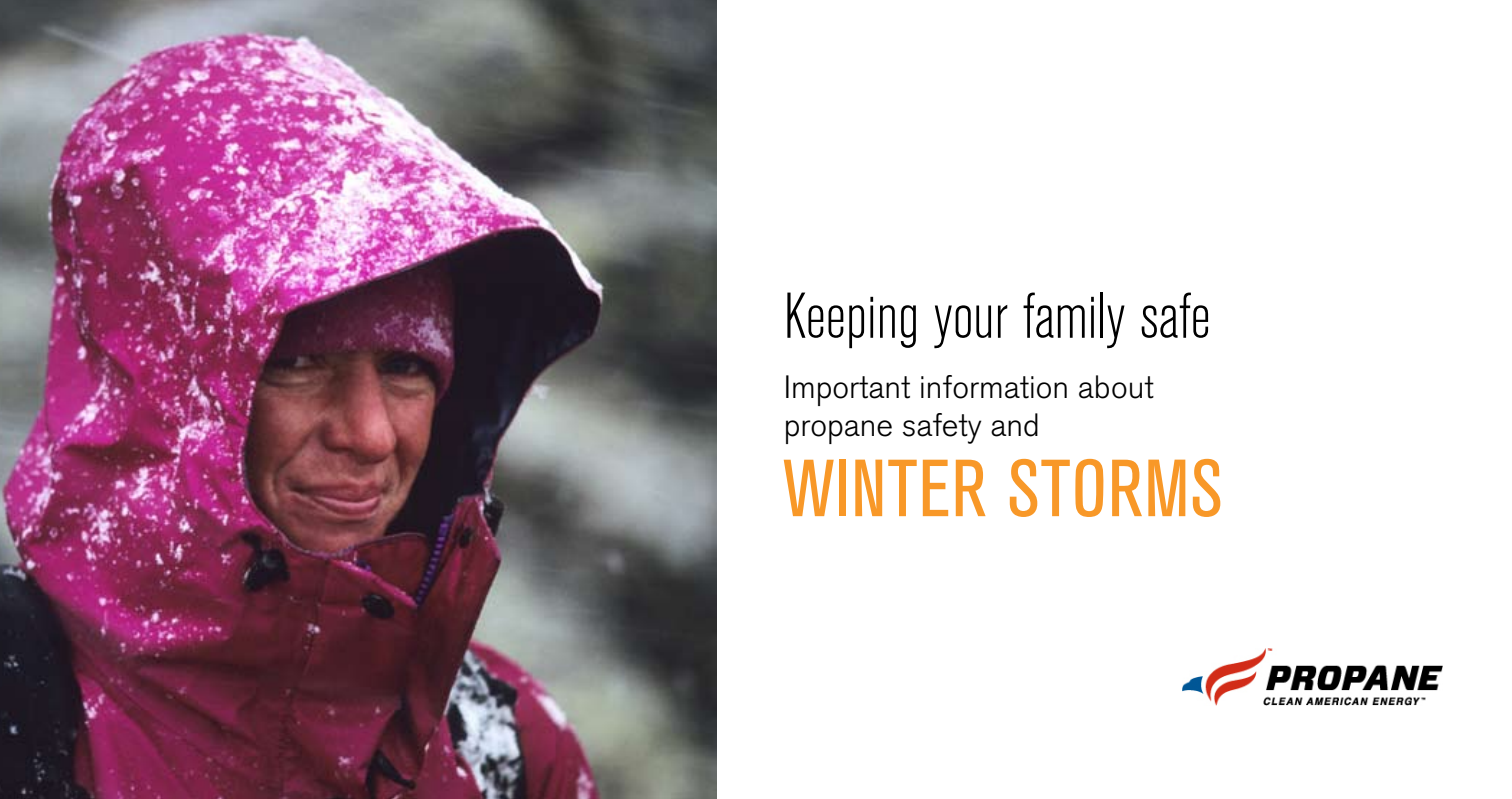
<style>
.page{position:relative;width:1512px;height:799px;background:#fff}
.page>*{position:absolute;margin:0;border:0;box-sizing:border-box;transform-origin:0 0}
.t1{font:condensed 80px "Akzidenz Grotesk BE";letter-spacing:.015em;color:#f89828}
.t2{font:300 condensed 64px "Akzidenz Grotesk BE";color:#000}
.t3{font:300 32px/38.4px "Akzidenz Grotesk BE";color:#000}
</style>
<div class="page">
<img style="left:0;top:0;width:716px;height:799px">
<img style="left:1182px;top:649px;width:260px;height:56px">
<h2 class="t2" style="left:783px;top:281px;width:428px">Keeping your family safe</h2>
<p class="t3" style="left:783px;top:368px;width:372px">Important information about propane safety and</p>
<h1 class="t1" style="left:783px;top:444px;width:440px">WINTER STORMS</h1>
</div>
